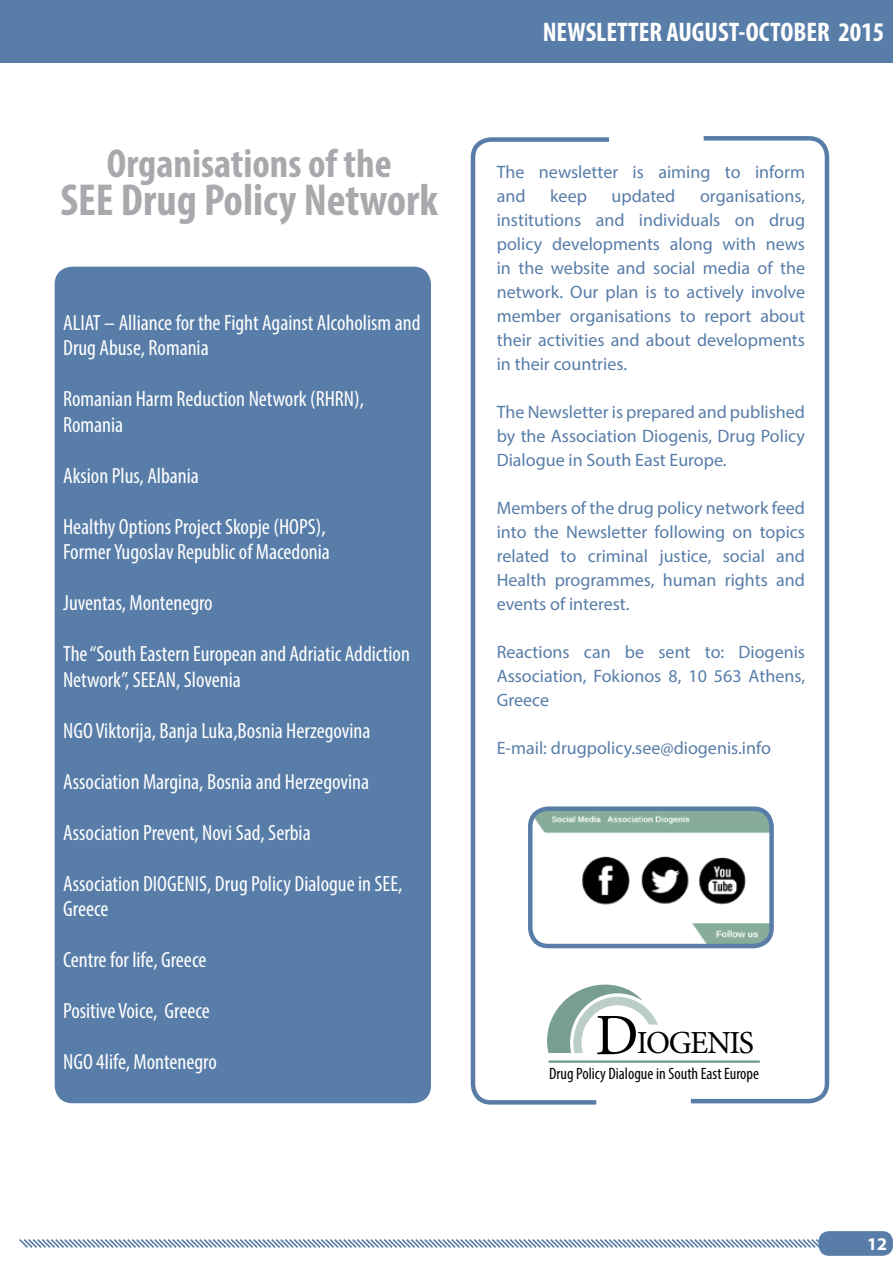
<style>
.page{position:relative;width:893px;height:1263px;background:#fff}
.page>*{position:absolute;margin:0;border:0;box-sizing:border-box;transform-origin:0 0}
.t1{font:58.8px "Minion Pro";color:#000}
.t2{font:700 condensed 45px "Myriad Pro";color:#a7a9ac}
.t3{font:700 condensed 40.5px "Myriad Pro";color:#a7a9ac}
.t4{font:32.1px "Minion Pro";letter-spacing:-.045em;color:#000}
.t5{font:700 condensed 27px "Myriad Pro";color:#fff}
.t6{font:condensed 22.05px/25.5px "Myriad Pro";color:#fff}
.t7{font:18px/24px "Myriad Pro";color:#587da8}
.t8{font:700 18px "Myriad Pro";color:#fff}
.t9{font:condensed 16.5px "Myriad Pro";color:#000}
</style>
<div class="page">
<div style="left:55px;top:267px;width:376px;height:836px;background:#587da8;border-radius:18px"></div>
<div style="left:0;top:0;width:893px;height:62px;background:#587da8"></div>
<div style="left:819px;top:1231px;width:74px;height:25px;background:#587da8;border-radius:11px"></div>
<svg style="left:19px;top:1237px;width:801px;height:13px"></svg>
<svg style="left:470px;top:137px;width:144px;height:968px"></svg>
<svg style="left:686px;top:136px;width:144px;height:968px"></svg>
<img style="left:530px;top:809px;width:241px;height:137px">
<div style="left:528px;top:806px;width:246px;height:142px;border:4px solid #587da8;border-radius:18px"></div>
<svg style="left:547px;top:984px;width:111px;height:69px"></svg>
<hr style="left:549px;top:1060px;width:211px;height:3px;background:#789e91">
<h3 class="t3" style="left:107px;top:138px;width:286px">Organisations of the</h3>
<h2 class="t2" style="left:60px;top:171px;width:379px">SEE Drug Policy Network</h2>
<p class="t6" style="left:63px;top:309px;width:359px">ALIAT – Alliance for the Fight Against Alcoholism and<br>Drug Abuse, Romania</p>
<p class="t6" style="left:63px;top:386px;width:302px">Romanian Harm Reduction Network (RHRN ,(<br>Romania</p>
<p class="t6" style="left:63px;top:462px;width:137px">Aksion Plus, Albania</p>
<p class="t6" style="left:63px;top:513px;width:268px">Healthy Options Project Skopje (HOPS ,(<br>FormerYugoslav Republic of Macedonia</p>
<p class="t6" style="left:63px;top:590px;width:151px">Juventas, Montenegro</p>
<p class="t6" style="left:63px;top:641px;width:348px">The“South Eastern European and Adriatic Addiction<br>Network ,” SEEAN, Slovenia</p>
<p class="t6" style="left:63px;top:717px;width:309px">NGOViktorija, Banja Luka,Bosnia Herzegovina</p>
<p class="t6" style="left:63px;top:768px;width:307px">Association Margina, Bosnia and Herzegovina</p>
<p class="t6" style="left:63px;top:819px;width:249px">Association Prevent, Novi Sad, Serbia</p>
<p class="t6" style="left:63px;top:870px;width:341px">Association DIOGENIS, Drug Policy Dialogue in SEE,<br>Greece</p>
<p class="t6" style="left:63px;top:947px;width:145px">Centre for life, Greece</p>
<p class="t6" style="left:63px;top:998px;width:148px">PositiveVoice, Greece</p>
<p class="t6" style="left:63px;top:1049px;width:155px">NGO 4life, Montenegro</p>
<h3 class="t5" style="left:543px;top:15px;width:343px">NEWSLETTER AUGUST-OCTOBER 2015</h3>
<p class="t7" style="left:497px;top:160px;width:29px">The</p>
<p class="t7" style="left:497px;top:184px;width:30px">and</p>
<p class="t7" style="left:539px;top:160px;width:81px">newsletter</p>
<p class="t7" style="left:633px;top:160px;width:13px">is</p>
<p class="t7" style="left:658px;top:160px;width:54px">aiming</p>
<p class="t7" style="left:725px;top:160px;width:17px">to</p>
<p class="t7" style="left:755px;top:160px;width:52px">inform</p>
<p class="t7" style="left:550px;top:184px;width:38px">keep</p>
<p class="t7" style="left:611px;top:184px;width:65px">updated</p>
<p class="t7" style="left:700px;top:184px;width:106px">organisations,</p>
<p class="t7" style="left:497px;top:208px;width:86px">institutions</p>
<p class="t7" style="left:596px;top:208px;width:30px">and</p>
<p class="t7" style="left:639px;top:208px;width:83px">individuals</p>
<p class="t7" style="left:735px;top:208px;width:21px">on</p>
<p class="t7" style="left:769px;top:208px;width:38px">drug</p>
<p class="t7" style="left:497px;top:232px;width:47px">policy</p>
<p class="t7" style="left:497px;top:256px;width:310px">in the website and social media of the</p>
<p class="t7" style="left:497px;top:280px;width:310px">network. Our plan is to actively involve</p>
<p class="t7" style="left:760px;top:304px;width:46px">about</p>
<p class="t7" style="left:552px;top:232px;width:110px">developments</p>
<p class="t7" style="left:670px;top:232px;width:44px">along</p>
<p class="t7" style="left:723px;top:232px;width:35px">with</p>
<p class="t7" style="left:766px;top:232px;width:41px">news</p>
<p class="t7" style="left:497px;top:304px;width:310px">member<br>their activities and about developments in their countries.</p>
<p class="t7" style="left:497px;top:400px;width:310px;text-align:justify">The Newsletter is prepared and published by the Association Diogenis, Drug Policy Dialogue in South East Europe.</p>
<p class="t7" style="left:497px;top:496px;width:310px;text-align:right">Members of the drug policy network feed into the Newsletter following on topics and</p>
<p class="t7" style="left:570px;top:304px;width:103px">organisations</p>
<p class="t7" style="left:680px;top:304px;width:17px">to</p>
<p class="t7" style="left:704px;top:304px;width:49px">report</p>
<p class="t7" style="left:497px;top:544px;width:54px">related</p>
<p class="t7" style="left:588px;top:544px;width:62px">criminal</p>
<p class="t7" style="left:723px;top:544px;width:44px">social</p>
<p class="t7" style="left:659px;top:544px;width:54px">justice,</p>
<p class="t7" style="left:561px;top:544px;width:17px">to</p>
<p class="t7" style="left:497px;top:568px;width:134px">Health<br>events of interest.</p>
<p class="t7" style="left:555px;top:568px;width:101px">programmes,</p>
<p class="t7" style="left:663px;top:568px;width:55px">human</p>
<p class="t7" style="left:725px;top:568px;width:45px">rights</p>
<p class="t7" style="left:776px;top:568px;width:30px">and</p>
<p class="t7" style="left:625px;top:640px;width:21px">be</p>
<p class="t7" style="left:497px;top:640px;width:310px">Reactions<br>Association, Fokionos 8, 10 563 Athens,<br>Greece</p>
<p class="t7" style="left:497px;top:736px;width:276px">-E mail: drugpolicy.see@diogenis.info</p>
<p class="t7" style="left:738px;top:640px;width:68px">Diogenis</p>
<p class="t7" style="left:658px;top:640px;width:34px">sent</p>
<p class="t7" style="left:705px;top:640px;width:21px">to:</p>
<p class="t7" style="left:584px;top:640px;width:28px">can</p>
<h1 class="t1" style="left:595px;top:996px;width:45px">D</h1>
<p class="t9" style="left:549px;top:1064px;width:212px">Drug Policy Dialogue in South East Europe</p>
<h3 class="t4" style="left:637px;top:1021px;width:119px">IOGENIS</h3>
<p class="t8" style="left:867px;top:1232px;width:21px">12</p>
</div>
